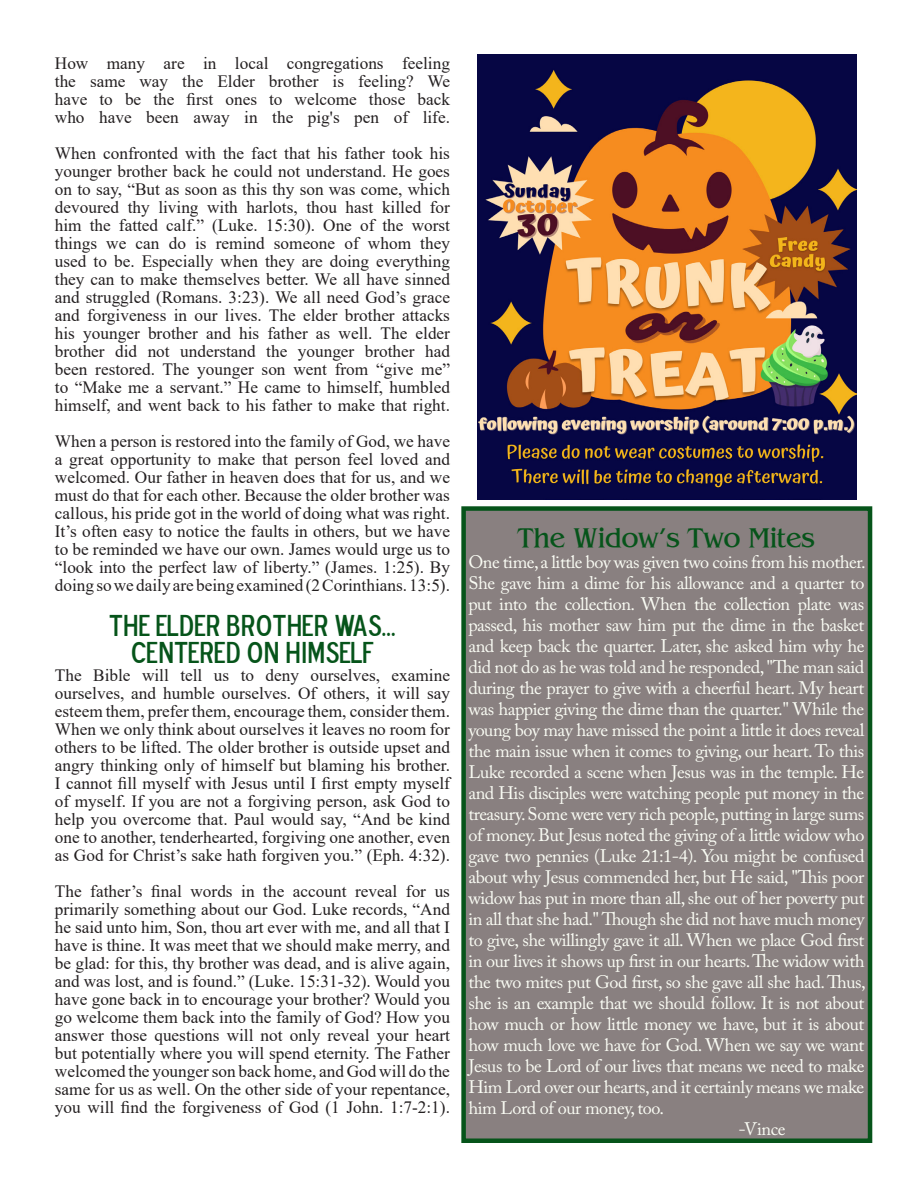
<style>
.page{position:relative;width:918px;height:1188px;background:#fff}
.page>*{position:absolute;margin:0;border:0;box-sizing:border-box;transform-origin:0 0}
.t1{font:30px "Blue Highway D Type";color:#06541a}
.t2{font:28.5px "Bangle Normal";letter-spacing:-.025em;color:#06541a}
.t3{font:18px/21px "Adobe Caslon Pro";letter-spacing:-.025em;color:#fafcf4;text-align:justify}
.t4{font:17.25px/18px "Times New Roman";color:#231f20;text-align:justify}
</style>
<div class="page">
<div style="left:461px;top:506px;width:411px;height:637px;background:#898080;border:4px solid #06541a"></div>
<img style="left:477px;top:54px;width:380px;height:445px">
<p class="t4" style="left:55px;top:53px;width:397px">How many are in local congregations feeling the same way the Elder brother is feeling? We have to be the first ones to welcome those back who have been away in the pig's pen of life.</p>
<p class="t4" style="left:55px;top:143px;width:397px">When confronted with the fact that his father took his younger brother back he could not understand. He goes on to say, “But as soon as this thy son was come, which devoured thy living with harlots, thou hast killed for him the fatted calf.” (Luke. 15:30). One of the worst things we can do is remind someone of whom they used to be. Especially when they are doing everything they can to make themselves better. We all have sinned and struggled (Romans. 3:23). We all need God’s grace and forgiveness in our lives. The elder brother attacks his younger brother and his father as well. The elder brother did not understand the younger brother had been restored. The younger son went from “give me” to “Make me a servant.” He came to himself, humbled himself, and went back to his father to make that right.</p>
<p class="t4" style="left:55px;top:431px;width:397px">When a person is restored into the family of God, we have a great opportunity to make that person feel loved and welcomed. Our father in heaven does that for us, and we must do that for each other. Because the older brother was callous, his pride got in the world of doing what was right.<br>It’s often easy to notice the faults in others, but we have to be reminded we have our own. James would urge us to “look into the perfect law of liberty.” (James. 1:25). By doing so we daily are being examined (2 Corinthians. 13:5).</p>
<p class="t1" style="left:109px;top:606px;width:288px">THE ELDER BROTHER WAS…</p>
<p class="t1" style="left:132px;top:633px;width:243px">CENTERED ON HIMSELF</p>
<p class="t4" style="left:55px;top:665px;width:397px">The Bible will tell us to deny ourselves, examine ourselves, and humble ourselves. Of others, it will say esteem them, prefer them, encourage them, consider them.<br>When we only think about ourselves it leaves no room for others to be lifted. The older brother is outside upset and angry thinking only of himself but blaming his brother.<br>I cannot fill myself with Jesus until I first empty myself of myself. If you are not a forgiving person, ask God to help you overcome that. Paul would say, “And be kind one to another, tenderhearted, forgiving one another, even as God for Christ’s sake hath forgiven you.” (Eph. 4:32).</p>
<p class="t4" style="left:55px;top:881px;width:397px">The father’s final words in the account reveal for us primarily something about our God. Luke records, “And he said unto him, Son, thou art ever with me, and all that I have is thine. It was meet that we should make merry, and be glad: for this, thy brother was dead, and is alive again, and was lost, and is found.” (Luke. 15:31-32). Would you have gone back in to encourage your brother? Would you go welcome them back into the family of God? How you answer those questions will not only reveal your heart but potentially where you will spend eternity. The Father welcomed the younger son back home, and God will do the same for us as well. On the other side of your repentance, you will find the forgiveness of God (1 John. 1:7-2:1).</p>
<p class="t2" style="left:518px;top:520px;width:299px">The Widow's Two Mites</p>
<p class="t3" style="left:468px;top:551px;width:399px">One time, a little boy was given two coins from his mother.<br>She gave him a dime for his allowance and a quarter to put into the collection. When the collection plate was passed, his mother saw him put the dime in the basket and keep back the quarter. Later, she asked him why he did not do as he was told and he responded, "The man said during the prayer to give with a cheerful heart. My heart was happier giving the dime than the quarter." While the young boy may have missed the point a little it does reveal the main issue when it comes to giving, our heart. To this Luke recorded a scene when Jesus was in the temple. He and His disciples were watching people put money in the treasury. Some were very rich people, putting in large sums of money. But Jesus noted the giving of a little widow who gave two pennies (Luke 21:1-4). You might be confused about why Jesus commended her, but He said, "This poor widow has put in more than all, she out of her poverty put in all that she had." Though she did not have much money to give, she willingly gave it all. When we place God first in our lives it shows up first in our hearts. The widow with the two mites put God first, so she gave all she had. Thus, she is an example that we should follow. It is not about how much or how little money we have, but it is about how much love we have for God. When we say we want Jesus to be Lord of our lives that means we need to make Him Lord over our hearts, and it certainly means we make him Lord of our money, too.</p>
<p class="t3" style="left:738px;top:1118px;width:49px">-Vince</p>
</div>
